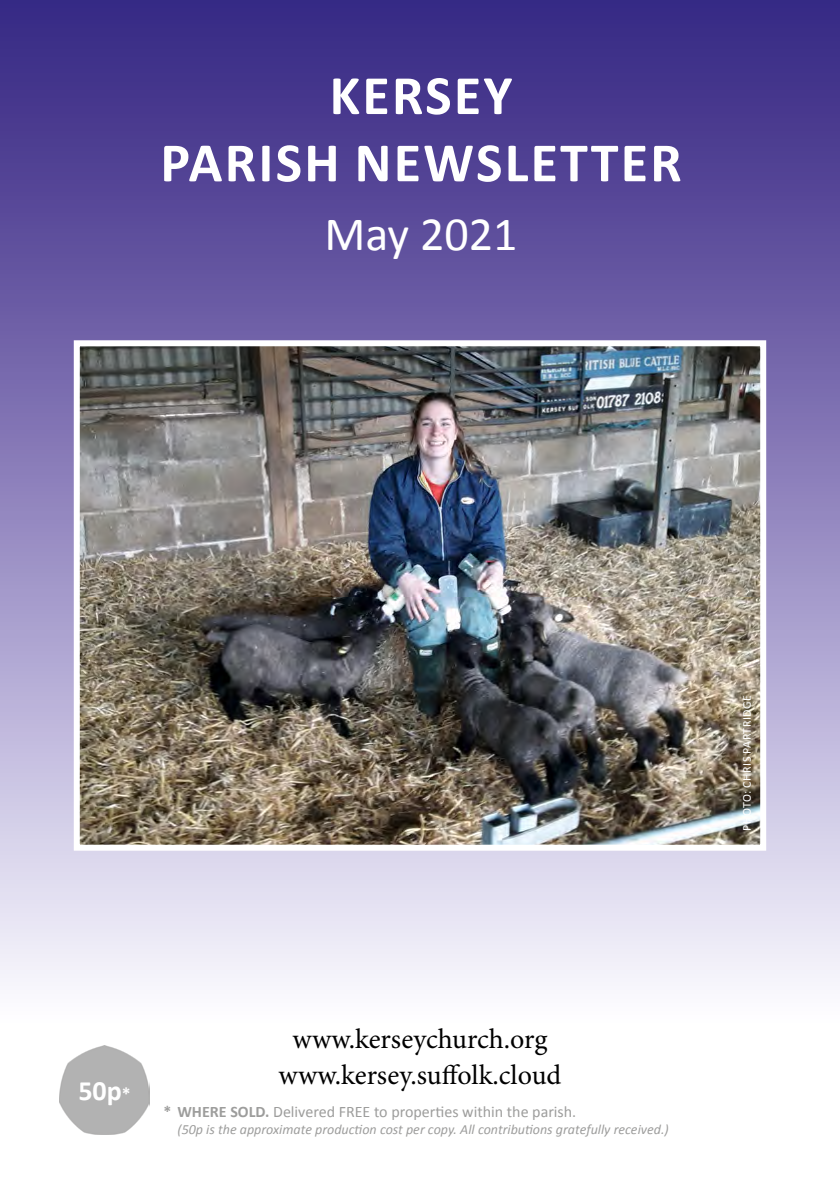
<style>
.page{position:relative;width:840px;height:1191px;background:#fff}
.page>*{position:absolute;margin:0;border:0;box-sizing:border-box;transform-origin:0 0}
.t1{font:700 56px "Calibri";letter-spacing:.04em;color:#fff}
.t2{font:48px "Calibri";color:#fff}
.t3{font:28px "Minion Pro";letter-spacing:-.005em;color:#000}
.t4{font:700 28px "Calibri";color:#fff}
.t5{font:16px "Calibri";color:#9d9d9c}
.t6{font:italic 14px "Calibri";color:#9d9d9c}
.t7{font:12px "Calibri";letter-spacing:.04em;color:#fff}
.s1{font-size:18px}
.s2{font-weight:700}
</style>
<div class="page">
<div style="left:0;top:0;width:839px;height:1026px;background:linear-gradient(to bottom,#301e80,#fcf9ff)"></div>
<img style="left:59px;top:1045px;width:90px;height:89px">
<img style="left:81px;top:347px;width:677px;height:496px">
<div style="left:74px;top:340px;width:691px;height:510px;border:6px solid #fff"></div>
<p class="t1" style="left:329px;top:56px;width:184px">KERSEY</p>
<p class="t1" style="left:160px;top:123px;width:522px">PARISH NEWSLETTER</p>
<p class="t2" style="left:324px;top:201px;width:195px">May 2021</p>
<p class="t7" style="left:738px;top:830px;width:137px;rotate:-90deg">PHOTO: CHRIS PARTRIDGE</p>
<p class="t4" style="left:78px;top:1071px;width:54px">50p<span class="s1">*</span></p>
<p class="t3" style="left:292px;top:1020px;width:256px">www.kerseychurch.org</p>
<p class="t3" style="left:278px;top:1056px;width:284px">www.kersey.suffolk.cloud</p>
<p class="t5" style="left:163px;top:1101px;width:414px"><span class="s2">* WHERE SOLD.</span> Delivered FREE to properties within the parish.</p>
<p class="t6" style="left:177px;top:1119px;width:492px">(50p is the approximate production cost per copy. All contributions gratefully received.)</p>
</div>
